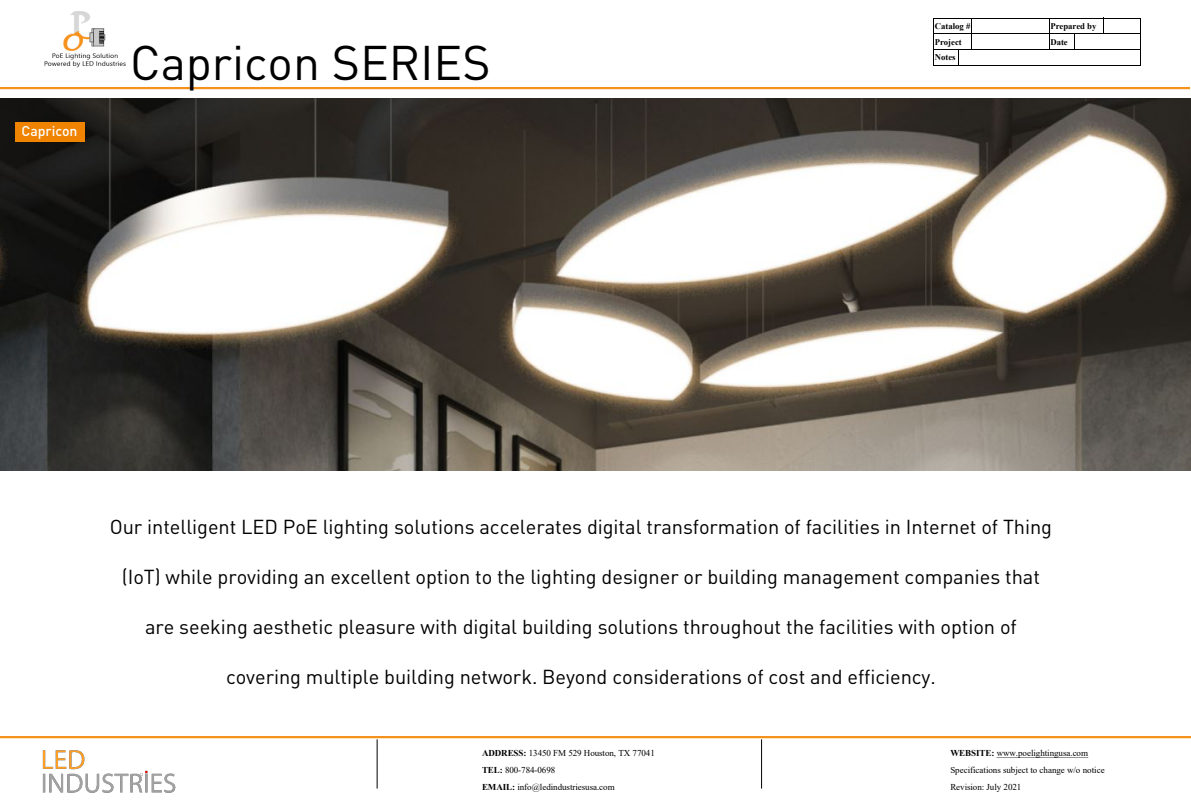
<style>
.page{position:relative;width:1191px;height:808px;background:#fff}
.page>*{position:absolute;margin:0;border:0;box-sizing:border-box;transform-origin:0 0}
.t1{font:48px "DIN Pro";color:#000}
.t2{font:20px "DIN Pro";letter-spacing:-.005em;color:#000}
.t3{font:500 14px "DIN Pro";letter-spacing:-.005em;color:#fff}
.t4{font:9px/16.8px "Times New Roman";letter-spacing:-.005em;color:#000}
.t5{font:700 8.7px "Times New Roman";color:#000}
.s1{font-weight:700}
</style>
<div class="page">
<img style="left:0;top:99px;width:1191px;height:372px">
<hr style="left:933px;top:18px;width:208px;height:1px;background:#000">
<hr style="left:933px;top:33px;width:208px;height:1px;background:#000">
<hr style="left:933px;top:49px;width:208px;height:1px;background:#000">
<hr style="left:933px;top:65px;width:208px;height:1px;background:#000">
<hr style="left:933px;top:18px;width:1px;height:47px;background:#000">
<svg style="left:958px;top:50px;width:1px;height:15px"></svg>
<hr style="left:970px;top:18px;width:1px;height:32px;background:#000">
<hr style="left:1048px;top:18px;width:1px;height:32px;background:#000">
<hr style="left:1140px;top:18px;width:1px;height:47px;background:#000">
<svg style="left:0;top:87px;width:1190px;height:3px;fill:#f6921c"></svg>
<img style="left:44px;top:11px;width:82px;height:57px">
<svg style="left:996px;top:757px;width:92px;height:1px"></svg>
<svg style="left:0;top:736px;width:1191px;height:3px;fill:#f6921c"></svg>
<img style="left:42px;top:750px;width:134px;height:43px">
<hr style="left:377px;top:739px;width:1px;height:49px;background:#000">
<hr style="left:761px;top:739px;width:1px;height:49px;background:#000">
<div style="left:15px;top:123px;width:69px;height:19px;background:#f08300"></div>
<p class="t3" style="left:21px;top:119px;width:58px">Capricon</p>
<h1 class="t1" style="left:130px;top:30px;width:362px">Capricon SERIES</h1>
<p class="t5" style="left:935px;top:20px;width:37px">Catalog #</p>
<p class="t5" style="left:1050px;top:20px;width:48px">Prepared by</p>
<p class="t5" style="left:935px;top:36px;width:28px">Project</p>
<p class="t5" style="left:1050px;top:36px;width:19px">Date</p>
<p class="t5" style="left:935px;top:51px;width:22px">Notes</p>
<p class="t2" style="left:110px;top:513px;width:943px">Our intelligent LED PoE lighting solutions accelerates digital transformation of facilities in Internet of Thing</p>
<p class="t2" style="left:122px;top:563px;width:919px">(IoT) while providing an excellent option to the lighting designer or building management companies that</p>
<p class="t2" style="left:145px;top:613px;width:873px">are seeking aesthetic pleasure with digital building solutions throughout the facilities with option of</p>
<p class="t2" style="left:226px;top:663px;width:711px">covering multiple building network. Beyond considerations of cost and efficiency.</p>
<p class="t4" style="left:482px;top:745px;width:174px"><span class="s1">ADDRESS:</span> 13450 FM 529 Houston, TX 77041<br><span class="s1">TEL:</span> 800-784-0698<br><span class="s1">EMAIL:</span> info@ledindustriesusa.com</p>
<p class="t4" style="left:950px;top:744px;width:156px;line-height:17.1px"><span class="s1">WEBSITE:</span> www.poelightingusa.com<br>Specifications subject to change w/o notice<br>Revision: July 2021</p>
</div>
